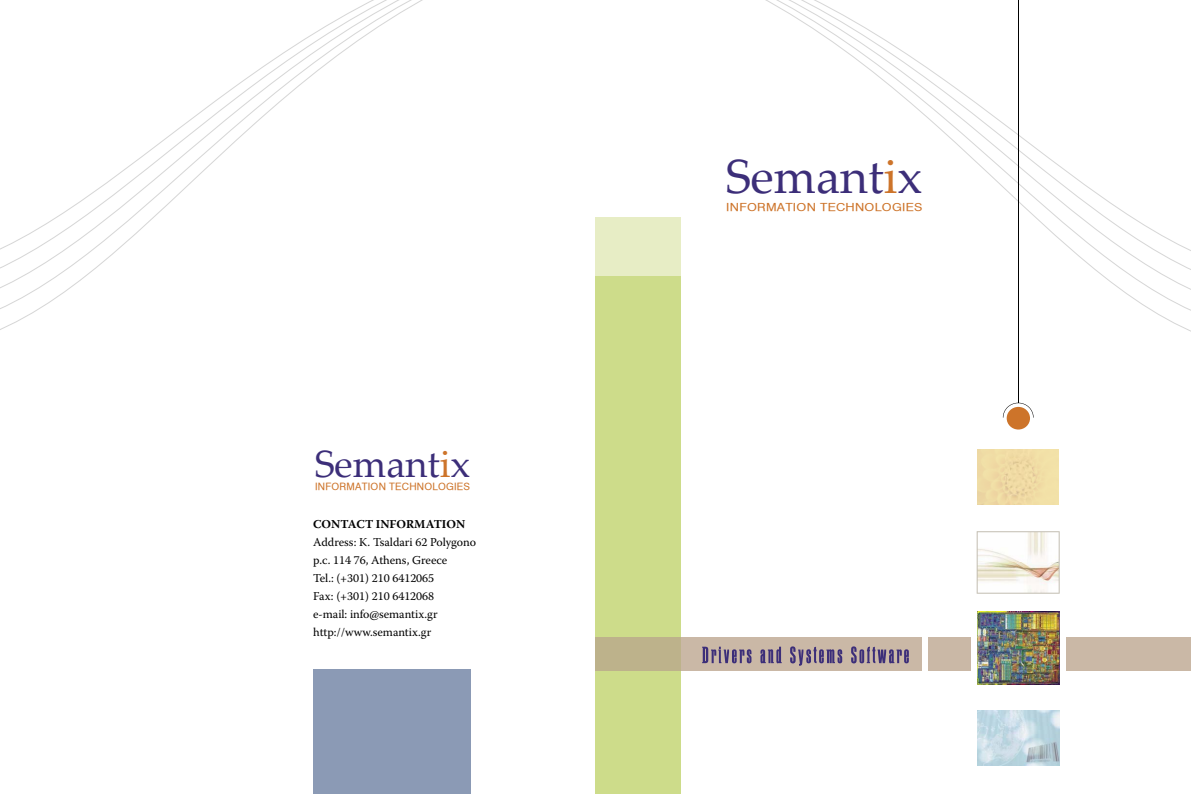
<style>
.page{position:relative;width:1191px;height:794px;background:#fff}
.page>*{position:absolute;margin:0;border:0;box-sizing:border-box;transform-origin:0 0}
.t1{font:48px "Palatino Linotype";color:#3c2e79}
.t2{font:38px "Palatino Linotype";color:#3c2e79}
.t3{font:12px/18px "Warnock Pro";letter-spacing:-.005em;color:#000}
.t4{font:700 12px "Warnock Pro";letter-spacing:-.005em;color:#000}
.t5{font:11px "UB Helvetica";letter-spacing:.02em;color:#cd742a;scale:1.15 1}
.t6{font:10px "UB Helvetica";letter-spacing:.02em;color:#cd742a}
.s1{color:#cd742a}
</style>
<div class="page">
<svg style="left:0;top:0;width:423px;height:317px"></svg>
<svg style="left:617px;top:0;width:574px;height:319px"></svg>
<div style="left:313px;top:669px;width:158px;height:125px;background:#8b9ab5"></div>
<hr style="left:1018px;top:0;width:1px;height:403px;background:#000">
<svg style="left:1003px;top:403px;width:31px;height:15px"></svg>
<div style="left:1007px;top:407px;width:23px;height:23px;background:#cd742a;border-radius:50%"></div>
<div style="left:595px;top:218px;width:86px;height:576px;background:#cddc8a"></div>
<hr style="left:681px;top:218px;width:1px;height:58px;background:#fff">
<div style="left:595px;top:218px;width:86px;height:58px;background:#e7edc5"></div>
<svg style="left:977px;top:531px;width:83px;height:63px"></svg>
<img style="left:977px;top:450px;width:82px;height:54px">
<div style="left:681px;top:638px;width:510px;height:33px;background:#cab8a6"></div>
<div style="left:595px;top:638px;width:86px;height:33px;background:#bdb28b"></div>
<svg style="left:702px;top:646px;width:207px;height:20px"></svg>
<div style="left:922px;top:636px;width:6px;height:37px;background:#fff"></div>
<div style="left:971px;top:612px;width:94px;height:72px;background:#fff"></div>
<img style="left:977px;top:612px;width:83px;height:72px">
<img style="left:977px;top:711px;width:83px;height:55px">
<h2 class="t2" style="left:315px;top:449px;width:157px">Semant<span class="s1">i</span>x</h2>
<p class="t6" style="left:315px;top:481px;width:157px">INFORMATION TECHNOLOGIES</p>
<p class="t4" style="left:313px;top:520px;width:154px">CONTACT INFORMATION</p>
<p class="t3" style="left:313px;top:534px;width:164px">Address: K. Tsaldari 62 Polygono p.c. 114 76, Athens, Greece<br>Tel.: (+301) 210 6412065<br>Fax: (+301) 210 6412068<br>e-mail: info@semantix.gr http://www.semantix.gr</p>
<h1 class="t1" style="left:726px;top:158px;width:198px">Semant<span class="s1">i</span>x</h1>
<p class="t5" style="left:726px;top:201px;width:172px">INFORMATION TECHNOLOGIES</p>
</div>
